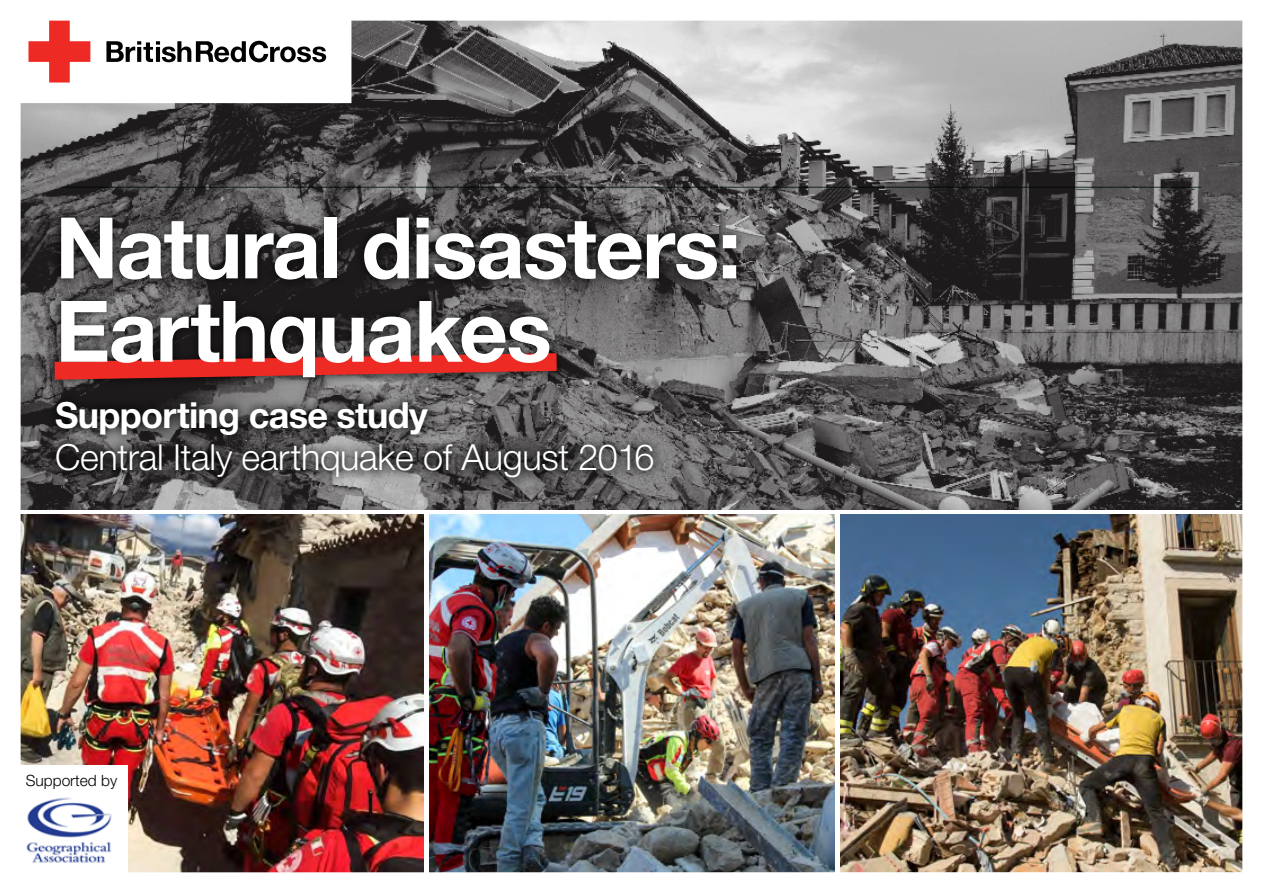
<style>
.page{position:relative;width:1263px;height:893px;background:#fff}
.page>*{position:absolute;margin:0;border:0;box-sizing:border-box;transform-origin:0 0}
.t1{font:700 85.05px/83.4px "Helvetica Neue LT Pro";letter-spacing:-.02em;color:#fff}
.t2{font:300 36px "Helvetica Neue LT Pro";letter-spacing:-.01em;color:#fff}
.t3{font:700 36px "Helvetica Neue LT Pro";letter-spacing:-.02em;color:#fff}
.t4{font:300 15.6px "Helvetica Neue LT Pro";color:#000}
</style>
<div class="page">
<img style="left:20px;top:20px;width:1223px;height:853px">
<svg style="left:28px;top:21px;width:62px;height:62px"></svg>
<svg style="left:106px;top:41px;width:220px;height:21px"></svg>
<div style="left:45px;top:391px;width:620px;height:98px;background:#000;opacity:.75"></div>
<h1 class="t1" style="left:55px;top:204px;width:687px">Natural disasters:<br>Earthquakes</h1>
<p class="t3" style="left:55px;top:393px;width:374px">Supporting case study</p>
<p class="t2" style="left:55px;top:435px;width:601px">Central Italy earthquake of August 2016</p>
<p class="t4" style="left:26px;top:771px;width:93px">Supported by</p>
</div>
